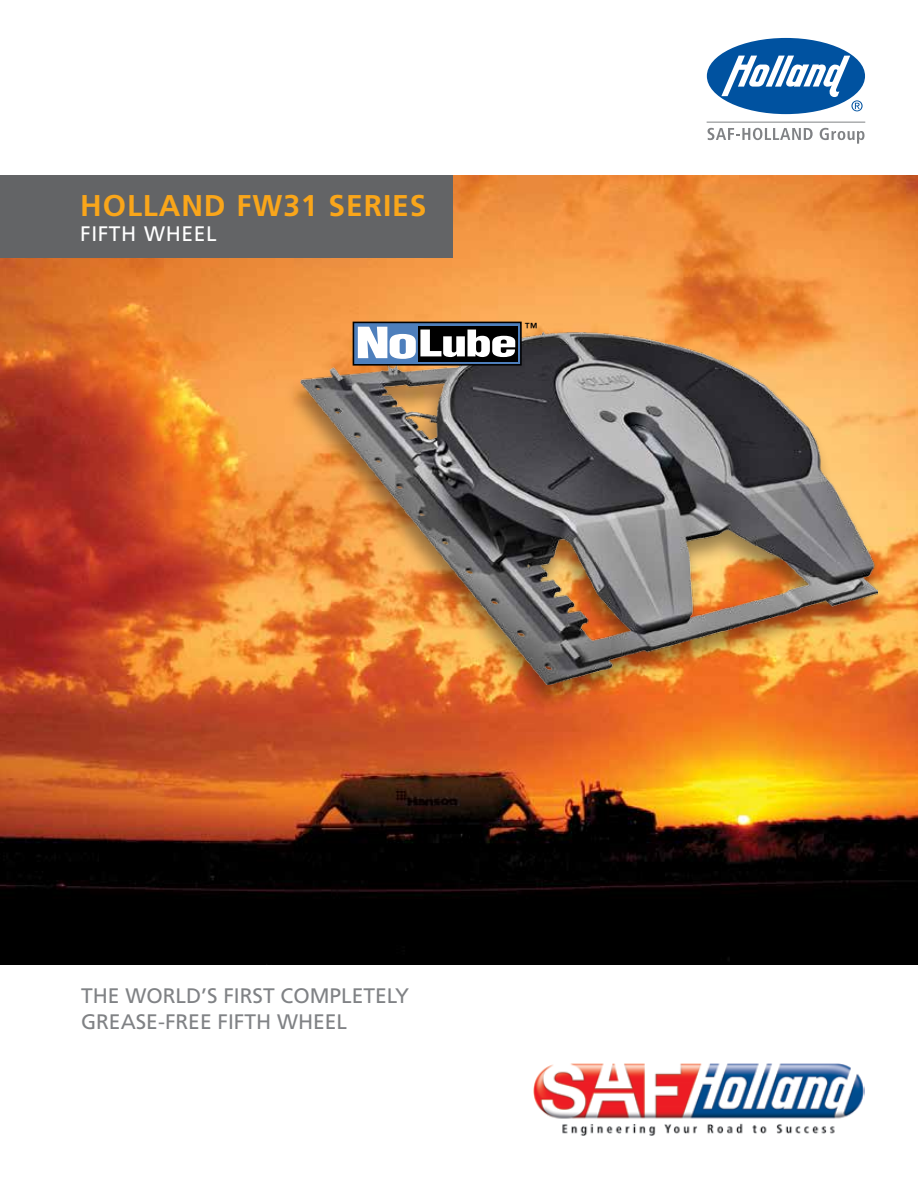
<style>
.page{position:relative;width:918px;height:1188px;background:#fff}
.page>*{position:absolute;margin:0;border:0;box-sizing:border-box;transform-origin:0 0}
.t1{font:700 30px "Frutiger";letter-spacing:.03em;color:#faa61a}
.t2{font:21px/25.2px "Frutiger";color:#808285}
.t3{font:21px "Frutiger";letter-spacing:.03em;color:#fff}
.t4{font:13.2px "Frutiger";color:#000}
</style>
<div class="page">
<img style="left:0;top:176px;width:918px;height:789px">
<div style="left:284px;top:330px;width:604px;height:382px;background:#000;opacity:.4"></div>
<img style="left:300px;top:329px;width:578px;height:356px">
<svg style="left:356px;top:325px;width:163px;height:38px"></svg>
<div style="left:353px;top:322px;width:169px;height:44px;border:2px solid #000"></div>
<div style="left:418px;top:326px;width:99px;height:35px;background:#000"></div>
<svg style="left:358px;top:327px;width:157px;height:32px"></svg>
<div style="left:707px;top:38px;width:158px;height:76px;background:#0052a0;border-radius:50%"></div>
<svg style="left:721px;top:56px;width:142px;height:55px"></svg>
<svg style="left:708px;top:128px;width:105px;height:12px"></svg>
<svg style="left:820px;top:128px;width:45px;height:16px"></svg>
<hr style="left:707px;top:122px;width:158px;height:1px;background:#808285">
<div style="left:0;top:176px;width:453px;height:82px;background:#636466"></div>
<img style="left:533px;top:1063px;width:331px;height:73px">
<h1 class="t1" style="left:80px;top:188px;width:348px">HOLLAND FW31 SERIES</h1>
<p class="t3" style="left:80px;top:222px;width:138px">FIFTH WHEEL</p>
<p class="t4" style="left:524px;top:319px;width:14px">™</p>
<p class="t2" style="left:81px;top:984px;width:330px">THE WORLD’S FIRST COMPLETELY<br>GREASE-FREE FIFTH WHEEL</p>
</div>
